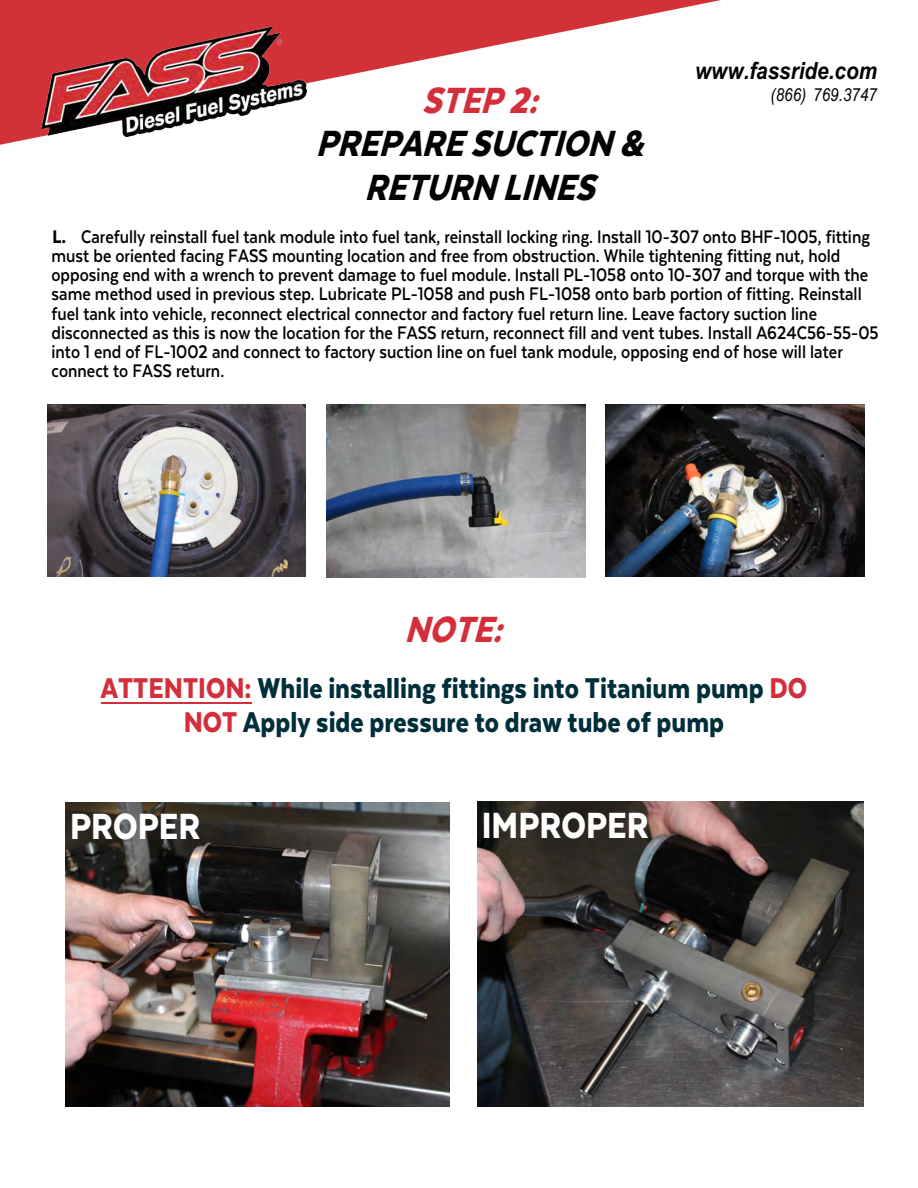
<style>
.page{position:relative;width:918px;height:1188px;background:#fff}
.page>*{position:absolute;margin:0;border:0;box-sizing:border-box;transform-origin:0 0}
.t1{font:italic 900 42px/43.8px "Texta";color:#020302;text-align:center;scale:.87 1}
.t2{font:900 42px "Texta";color:#fff;scale:.87 1}
.t3{font:italic 900 42px "Texta";color:#d52e3b;scale:.87 1}
.t4{font:900 33px/34.5px "Texta";color:#002e3b;text-align:center;scale:.87 1}
.t5{font:italic 700 23.7px "Arial";color:#020302;scale:.87 1}
.t6{font:700 21px/19px "Texta";color:#000;scale:.87 1}
.t7{font:italic 18px "Arial";letter-spacing:.005em;color:#020302;scale:.84 1}
.s1{font-weight:900;color:#020302}
.s2{color:#d52e3b}
</style>
<div class="page">
<svg style="left:0;top:0;width:721px;height:145px"></svg>
<img style="left:42px;top:27px;width:264px;height:109px">
<hr style="left:101px;top:702px;width:151px;height:2px;background:#d52e3b">
<img style="left:66px;top:802px;width:384px;height:304px">
<img style="left:478px;top:802px;width:385px;height:304px">
<img style="left:605px;top:404px;width:259px;height:173px">
<img style="left:47px;top:404px;width:259px;height:173px">
<img style="left:327px;top:405px;width:259px;height:172px">
<p class="t5" style="left:695px;top:55px;width:211px">www.fassride.com</p>
<p class="t7" style="left:771px;top:83px;width:128px">(866) 769.3747</p>
<h1 class="t3" style="left:422px;top:78px;width:147px">STEP 2:</h1>
<h1 class="t1" style="left:316px;top:121px;width:391px">PREPARESUCTION &amp;<br>RETURN LINES</h1>
<p class="t6" style="left:52px;top:227px;width:952px"><span class="s1">L.</span> Carefully reinstall fuel tank module into fuel tank, reinstall locking ring. Install 10-307 onto BHF-1005, fitting must be oriented facing FASS mounting location and free from obstruction. While tightening fitting nut, hold opposing end with a wrench to prevent damage to fuel module. Install PL-1058 onto 10-307 and torque with the same method used in previous step. Lubricate PL-1058 and push FL-1058 onto barb portion of fitting. Reinstall fuel tank into vehicle, reconnect electrical connector and factory fuel return line. Leave factory suction line disconnected as this is now the location for the FASS return, reconnect fill and vent tubes. Install A624C56-55-05 into 1 end of FL-1002 and connect to factory suction line on fuel tank module, opposing end of hose will later connect to FASS return.</p>
<h1 class="t3" style="left:405px;top:608px;width:126px">NOTE:</h1>
<h2 class="t4" style="left:101px;top:670px;width:813px"><span class="s2">ATTENTION:</span> While installing fittings into Titanium pump <span class="s2">DO<br>NOT</span> Apply side pressure to draw tube of pump</h2>
<h1 class="t2" style="left:70px;top:804px;width:151px">PROPER</h1>
<h1 class="t2" style="left:482px;top:803px;width:193px">IMPROPER</h1>
</div>
